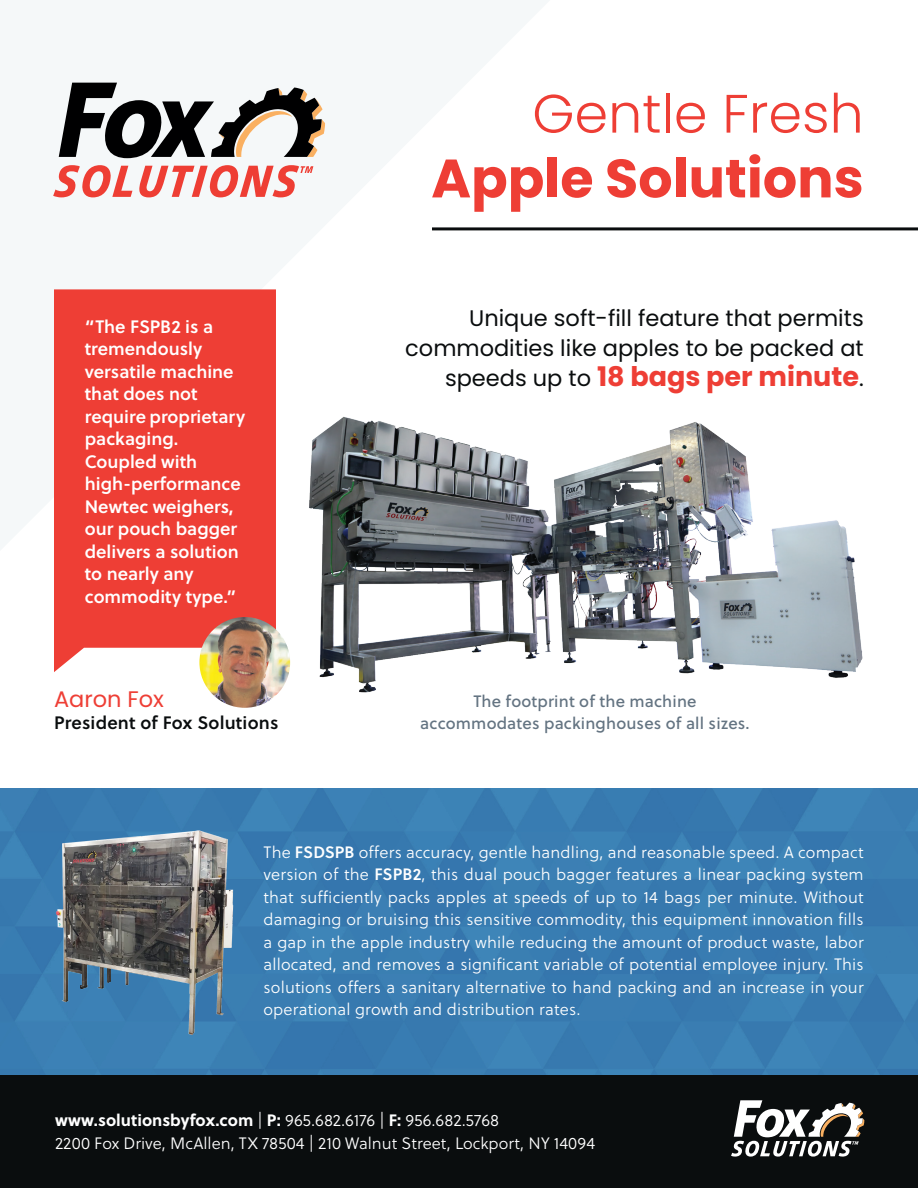
<style>
.page{position:relative;width:918px;height:1188px;background:#fff}
.page>*{position:absolute;margin:0;border:0;box-sizing:border-box;transform-origin:0 0}
.t1{font:700 54px "Poppins";color:#ee3e35}
.t2{font:300 54px "Poppins";color:#ee3e35}
.t3{font:700 27px "Poppins";color:#ee3e35}
.t4{font:22.5px/30px "Poppins";color:#0a0d0e;text-align:right}
.t5{font:22.5px "Poppins";color:#ee3e35}
.t6{font:18px/22.5px "Soleil Sb";color:#fff}
.t7{font:18px "Soleil Sb";letter-spacing:.01em;color:#0a0d0e}
.t8{font:16.5px/22.5px "Soleil Lt";letter-spacing:.01em;color:#fff;text-align:justify}
.t9{font:16.5px/22.5px "Soleil Bk";letter-spacing:.01em;color:#647482;text-align:center}
.t10{font:700 16.5px "Soleil";color:#fff}
.s1{font-weight:400;font-size:22.5px;color:#0a0d0e}
.s2{font-family:"Soleil Sb"}
.s3{font-family:"Soleil Lt";font-weight:400}
</style>
<div class="page">
<div style="left:0;top:788px;width:918px;height:288px;background:#387db2"></div>
<svg style="left:53px;top:165px;width:79px;height:32px"></svg>
<svg style="left:139px;top:165px;width:174px;height:32px"></svg>
<svg style="left:59px;top:83px;width:266px;height:75px"></svg>
<hr style="left:432px;top:227px;width:486px;height:3px;background:#0a0d0e">
<div style="left:0;top:1076px;width:918px;height:112px;background:#0a0d0e"></div>
<svg style="left:731px;top:1100px;width:133px;height:57px"></svg>
<img style="left:309px;top:416px;width:554px;height:277px">
<div style="left:54px;top:289px;width:222px;height:383px;background:#ee3e35"></div>
<img style="left:199px;top:617px;width:91px;height:91px;border-radius:45px">
<img style="left:55px;top:829px;width:178px;height:206px">
<p class="t6" style="left:85px;top:315px;width:162px">“The FSPB2 is a tremendously versatile machine that does not require proprietary packaging.<br>Coupled with high-performance<br>Newtec weighers, our pouch bagger delivers a solution to nearly any commodity type.”</p>
<h3 class="t5" style="left:54px;top:686px;width:112px">Aaron Fox</h3>
<p class="t7" style="left:54px;top:709px;width:226px">President of Fox Solutions</p>
<h1 class="t2" style="left:532px;top:82px;width:333px">Gentle Fresh</h1>
<h1 class="t1" style="left:431px;top:147px;width:434px">Apple Solutions</h1>
<h3 class="t4" style="left:405px;top:304px;width:460px">Unique soft-fill feature that permits commodities like apples to be packed at</h3>
<h2 class="t3" style="left:445px;top:361px;width:420px"><span class="s1">speeds up to</span> 18 bags per minute<span class="s1">.</span></h2>
<p class="t9" style="left:420px;top:689px;width:331px">The footprint of the machine accommodates packinghouses of all sizes.</p>
<p class="t8" style="left:264px;top:841px;width:602px">The <span class="s2">FSDSPB</span> offers accuracy, gentle handling, and reasonable speed. A compact version of the <span class="s2">FSPB2</span>, this dual pouch bagger features a linear packing system that sufficiently packs apples at speeds of up to 14 bags per minute. Without damaging or bruising this sensitive commodity, this equipment innovation fills a gap in the apple industry while reducing the amount of product waste, labor allocated, and removes a significant variable of potential employee injury. This solutions offers a sanitary alternative to hand packing and an increase in your operational growth and distribution rates.</p>
<p class="t10" style="left:55px;top:1107px;width:446px">www.solutionsbyfox.com <span class="s3">|</span> P: <span class="s3">965.682.6176 |</span> F: <span class="s3">956.682.5768</span></p>
<p class="t8" style="left:55px;top:1131px;width:542px">2200 Fox Drive, McAllen, TX 78504 | 210 Walnut Street, Lockport, NY 14094</p>
</div>
